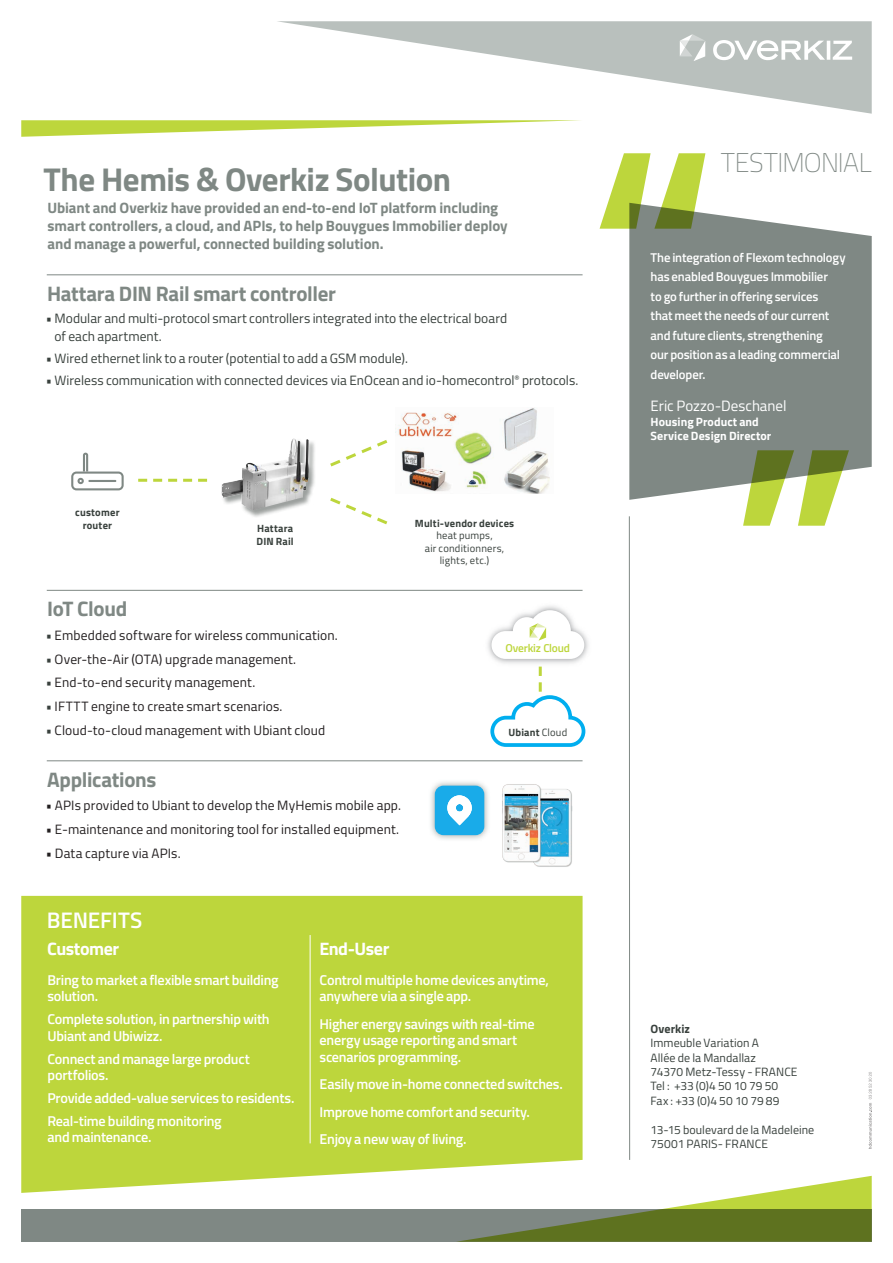
<style>
.page{position:relative;width:893px;height:1263px;background:#fff}
.page>*{position:absolute;margin:0;border:0;box-sizing:border-box;transform-origin:0 0}
.t1{font:700 33px "Titillium Web";letter-spacing:-.015em;color:#7f8884}
.t2{font:100 27px "Titillium Web";letter-spacing:-.02em;color:#7f8884}
.t3{font:600 22.5px "Titillium Web";letter-spacing:-.005em;color:#fff}
.t4{font:700 21px "Titillium Web";letter-spacing:-.015em;color:#7f8884}
.t5{font:700 18px "Titillium Web";letter-spacing:-.025em;color:#fff}
.t6{font:700 15px/18px "Titillium Web";letter-spacing:-.005em;color:#7f8884}
.t7{font:15px "Titillium Web";letter-spacing:-.005em;color:#fff}
.t8{font:600 14.25px/16.5px "Titillium Web";letter-spacing:-.015em;color:#fff}
.t9{font:13.5px "Titillium Web";letter-spacing:.01em;color:#231f20}
.t10{font:13.5px/18px "Titillium Web";color:#39413d}
.t11{font:600 12.75px/19.5px "Titillium Web";letter-spacing:-.01em;color:#fff}
.t12{font:12px/14.4px "Titillium Web";letter-spacing:.005em;color:#39413d}
.t13{font:700 12px/14.4px "Titillium Web";letter-spacing:.005em;color:#fff}
.t14{font:700 12px "Titillium Web";letter-spacing:.005em;color:#39413d}
.t15{font:600 11.4px "Titillium Web";letter-spacing:-.02em;color:#bdd63c}
.t16{font:700 10.5px/12.6px "Titillium Web";letter-spacing:.02em;color:#39413d;text-align:center}
.t17{font:10.5px/12.6px "Titillium Web";letter-spacing:.02em;color:#39413d;text-align:center}
.s1{color:#39413d}
.s2{font-weight:400}
</style>
<div class="page">
<hr style="left:47px;top:274px;width:536px;height:1px;background:#7f8884">
<hr style="left:47px;top:590px;width:536px;height:1px;background:#7f8884">
<hr style="left:47px;top:760px;width:536px;height:1px;background:#7f8884">
<div style="left:21px;top:896px;width:562px;height:297px;background:#bdd63c"></div>
<svg style="left:21px;top:120px;width:560px;height:17px"></svg>
<svg style="left:600px;top:153px;width:105px;height:76px"></svg>
<svg style="left:629px;top:203px;width:243px;height:297px;fill:#7f8884"></svg>
<div style="left:21px;top:1209px;width:851px;height:33px;background:#7f8884"></div>
<svg style="left:456px;top:1176px;width:416px;height:66px"></svg>
<svg style="left:277px;top:21px;width:595px;height:93px"></svg>
<svg style="left:680px;top:34px;width:25px;height:27px"></svg>
<svg style="left:713px;top:40px;width:139px;height:20px"></svg>
<svg style="left:743px;top:450px;width:106px;height:76px"></svg>
<hr style="left:629px;top:516px;width:1px;height:644px;background:#7f8884">
<hr style="left:310px;top:935px;width:1px;height:208px;background:#fff">
<img style="left:488px;top:606px;width:101px;height:61px">
<svg style="left:491px;top:610px;width:93px;height:49px"></svg>
<svg style="left:869px;top:1072px;width:3px;height:77px"></svg>
<svg style="left:71px;top:453px;width:53px;height:37px"></svg>
<hr style="left:88px;top:480px;width:28px;height:2px;background:#7f8884">
<div style="left:221px;top:438px;width:95px;height:80px;background:#39413d;opacity:.5"></div>
<img style="left:222px;top:439px;width:87px;height:71px">
<div style="left:428px;top:779px;width:63px;height:63px;background:#7f8884;opacity:.75"></div>
<div style="left:435px;top:786px;width:49px;height:49px;background:#19abe9;border-radius:9px"></div>
<svg style="left:447px;top:795px;width:25px;height:30px"></svg>
<img style="left:502px;top:784px;width:71px;height:83px">
<img style="left:396px;top:408px;width:154px;height:85px">
<svg style="left:490px;top:667px;width:96px;height:80px"></svg>
<svg style="left:138px;top:479px;width:69px;height:3px"></svg>
<svg style="left:330px;top:497px;width:58px;height:28px"></svg>
<svg style="left:330px;top:440px;width:58px;height:27px"></svg>
<h1 class="t1" style="left:44px;top:154px;width:409px">The Hemis &amp; Overkiz Solution</h1>
<p class="t6" style="left:47px;top:198px;width:462px">Ubiant and Overkiz have provided an end-to-end IoT platform including smart controllers, a cloud, and APIs, to help Bouygues Immobilier deploy and manage a powerful, connected building solution.</p>
<h3 class="t4" style="left:47px;top:277px;width:291px">Hattara DIN Rail smart controller</h3>
<p class="t10" style="left:54px;top:308px;width:454px;text-indent:-9px">• Modular and multi-protocol smart controllers integrated into the electrical board of each apartment.</p>
<p class="t10" style="left:46px;top:349px;width:364px">• Wired ethernet link to a router (potential to add a GSM module).</p>
<p class="t10" style="left:46px;top:371px;width:534px">• Wireless communication with connected devices via EnOcean and io-homecontrol<sup>®</sup> protocols.</p>
<p class="t16" style="left:75px;top:506px;width:46px">customer router</p>
<p class="t16" style="left:256px;top:521px;width:39px;text-align:left">Hattara<br>DIN Rail</p>
<h3 class="t4" style="left:47px;top:593px;width:82px">IoT Cloud</h3>
<p class="t9" style="left:46px;top:625px;width:293px"><span class="s1">•</span> Embedded software for wireless communication.</p>
<p class="t9" style="left:46px;top:649px;width:252px"><span class="s1">•</span> Over-the-Air (OTA) upgrade management.</p>
<p class="t9" style="left:46px;top:673px;width:211px"><span class="s1">•</span> End-to-end security management.</p>
<p class="t9" style="left:46px;top:696px;width:238px"><span class="s1">•</span> IFTTT engine to create smart scenarios.</p>
<p class="t9" style="left:46px;top:720px;width:281px"><span class="s1">•</span> Cloud-to-cloud management with Ubiant cloud</p>
<h3 class="t4" style="left:47px;top:763px;width:111px">Applications</h3>
<p class="t9" style="left:46px;top:796px;width:357px">• APIs provided to Ubiant to develop the MyHemis mobile app.</p>
<p class="t9" style="left:46px;top:819px;width:355px">• E-maintenance and monitoring tool for installed equipment.</p>
<p class="t9" style="left:46px;top:843px;width:136px">• Data capture via APIs.</p>
<p class="t16" style="left:415px;top:516px;width:101px">Multi-vendor devices</p>
<p class="t17" style="left:425px;top:529px;width:81px">heat pumps,<br>air conditionners, lights, etc.)</p>
<p class="t15" style="left:506px;top:639px;width:66px">Overkiz Cloud</p>
<p class="t16" style="left:508px;top:725px;width:60px">Ubiant <span class="s2">Cloud</span></p>
<h3 class="t3" style="left:47px;top:903px;width:97px">BENEFITS</h3>
<p class="t5" style="left:47px;top:935px;width:73px">Customer</p>
<p class="t8" style="left:47px;top:971px;width:233px">Bring to market a flexible smart building solution.</p>
<p class="t8" style="left:47px;top:1010px;width:224px">Complete solution, in partnership with<br>Ubiant and Ubiwizz.</p>
<p class="t8" style="left:47px;top:1050px;width:204px">Connect and manage large product portfolios.</p>
<p class="t8" style="left:47px;top:1086px;width:248px;line-height:22.8px">Provide added-value services to residents.<br>Real-time building monitoring</p>
<p class="t8" style="left:47px;top:1128px;width:105px">and maintenance.</p>
<p class="t5" style="left:319px;top:935px;width:71px">End-User</p>
<p class="t8" style="left:320px;top:971px;width:231px">Control multiple home devices anytime, anywhere via a single app.</p>
<p class="t8" style="left:319px;top:1015px;width:217px">Higher energy savings with real-time energy usage reporting and smart scenarios programming.</p>
<p class="t8" style="left:320px;top:1070px;width:245px;line-height:27.3px">Easily move in-home connected switches.<br>Improve home comfort and security.<br>Enjoy a new way of living.</p>
<h2 class="t2" style="left:721px;top:143px;width:152px">TESTIMONIAL</h2>
<p class="t11" style="left:651px;top:247px;width:197px">The integration of Flexom technology has enabled Bouygues Immobilier<br>to go further in offering services<br>that meet the needs of our current and future clients, strengthening<br>our position as a leading commercial developer.</p>
<p class="t7" style="left:651px;top:395px;width:137px">Eric Pozzo-Deschanel</p>
<p class="t13" style="left:651px;top:414px;width:122px">Housing Product and<br>Service Design Director</p>
<p class="t14" style="left:651px;top:1019px;width:41px">Overkiz</p>
<p class="t12" style="left:651px;top:1035px;width:148px">Immeuble Variation A<br>Allée de la Mandallaz<br>74370 Metz-Tessy - FRANCE<br>Tel : +33 (0)4 50 10 79 50<br>Fax : +33 (0)4 50 10 79 89</p>
<p class="t12" style="left:651px;top:1122px;width:165px">13-15 boulevard de la Madeleine<br>75001 PARIS- FRANCE</p>
</div>
